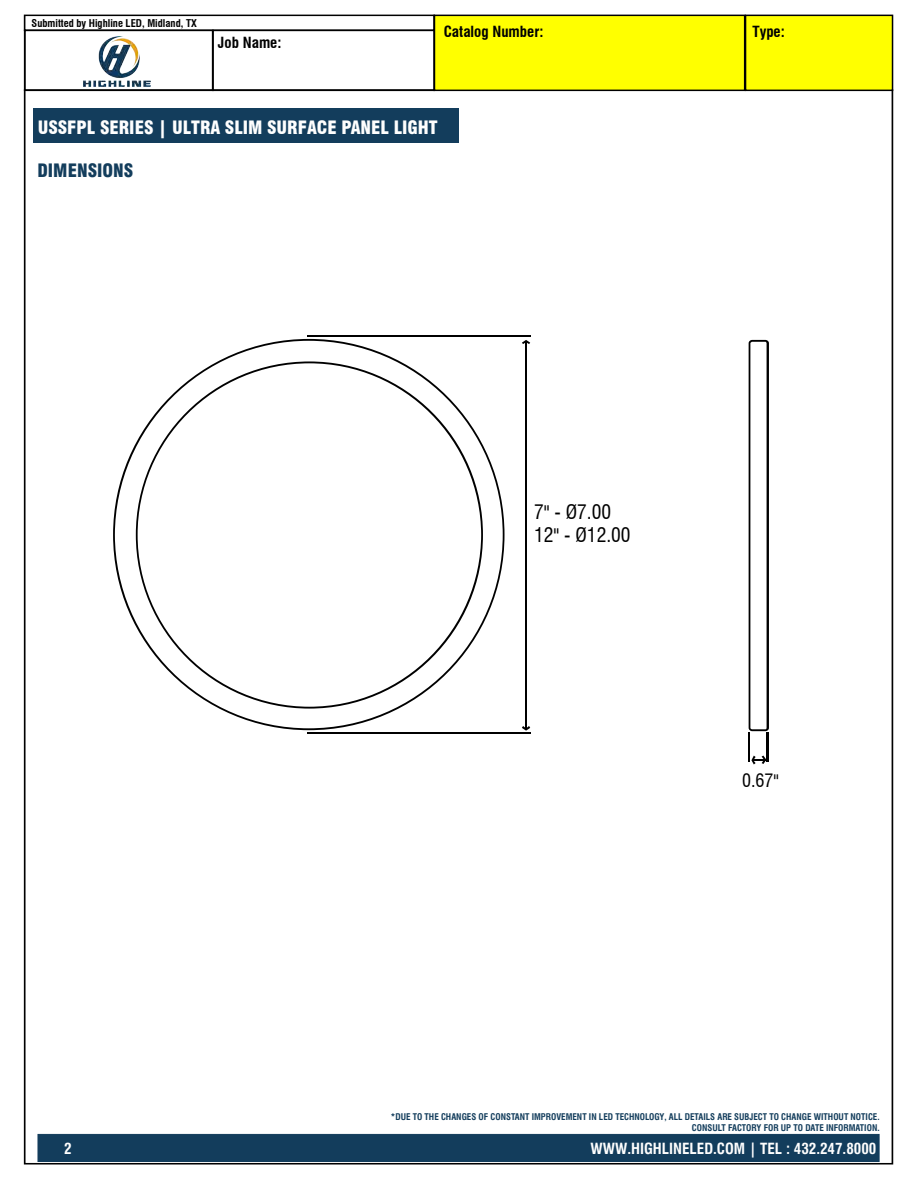
<style>
.page{position:relative;width:918px;height:1188px;background:#fff}
.page>*{position:absolute;margin:0;border:0;box-sizing:border-box;transform-origin:0 0}
.t1{font:19.5px/23.4px "Swis 721 Cn BT";color:#000}
.t2{font:900 condensed 18px "Swiss 721 BT";color:#fefefe}
.t3{font:900 condensed 18px "Swiss 721 BT";color:#133d5c}
.t4{font:18px "Swis 721 Cn BT";color:#000}
.t5{font:700 condensed 15px "Swiss 721 BT";color:#fefefe}
.t6{font:700 15px "Swis 721 Cn BT";color:#000}
.t7{font:700 10.5px "Swis 721 Cn BT";color:#000}
.t8{font:700 condensed 9px/10.8px "Swiss 721 BT";color:#133d5c;text-align:right}
.s1{font-family:"Swiss 721 BT";font-stretch:condensed}
</style>
<div class="page">
<div style="left:38px;top:1134px;width:841px;height:28px;background:#133d5c"></div>
<div style="left:33px;top:109px;width:426px;height:34px;background:#133d5c"></div>
<div style="left:24px;top:29px;width:190px;height:62px;border:2px solid #000"></div>
<div style="left:24px;top:15px;width:411px;height:16px;border:2px solid #000"></div>
<div style="left:212px;top:30px;width:223px;height:61px;border:1px solid #000"></div>
<div style="left:435px;top:15px;width:310px;height:75px;background:#ff0"></div>
<div style="left:434px;top:15px;width:312px;height:76px;border:2px solid #000"></div>
<div style="left:746px;top:15px;width:146px;height:75px;background:#ff0"></div>
<div style="left:745px;top:15px;width:148px;height:76px;border:2px solid #000"></div>
<img style="left:83px;top:37px;width:67px;height:49px">
<img style="left:113px;top:339px;width:392px;height:391px">
<img style="left:749px;top:340px;width:20px;height:391px">
<img style="left:308px;top:336px;width:222px;height:1px">
<img style="left:308px;top:733px;width:222px;height:1px">
<img style="left:525px;top:344px;width:2px;height:382px">
<svg style="left:522px;top:726px;width:8px;height:5px"></svg>
<svg style="left:522px;top:340px;width:8px;height:4px"></svg>
<img style="left:748px;top:732px;width:2px;height:30px">
<img style="left:767px;top:732px;width:1px;height:30px">
<svg style="left:751px;top:756px;width:15px;height:8px"></svg>
<p class="t7" style="left:32px;top:17px;width:167px">Submitted by Highline LED, Midland, TX</p>
<h3 class="t6" style="left:218px;top:33px;width:65px">Job Name:</h3>
<h3 class="t6" style="left:444px;top:22px;width:101px">Catalog Number:</h3>
<h3 class="t6" style="left:752px;top:22px;width:34px">Type:</h3>
<h2 class="t2" style="left:38px;top:116px;width:401px">USSFPL SERIES | ULTRA SLIM SURFACE PANEL LIGHT</h2>
<h2 class="t3" style="left:37px;top:164px;width:97px">DIMENSIONS</h2>
<h3 class="t5" style="left:64px;top:1142px;width:9px">2</h3>
<h1 class="t1" style="left:534px;top:500px;width:98px">7" - Ø7.<span class="s1">00<br></span>12" - Ø12.<span class="s1">00</span></h1>
<h2 class="t4" style="left:742px;top:769px;width:38px">0.6<span class="s1">7</span>"</h2>
<p class="t8" style="left:391px;top:1112px;width:490px">*DUE TO THE CHANGES OF CONSTANT IMPROVEMENT IN LED TECHNOLOGY, ALL DETAILS ARE SUBJECT TO CHANGE WITHOUT NOTICE.<br>CONSULT FACTORY FOR UP TO DATE INFORMATION.</p>
<h3 class="t5" style="left:591px;top:1142px;width:287px">WWW.HIGHLINELED.COM | TEL : 432.247.8000</h3>
</div>
